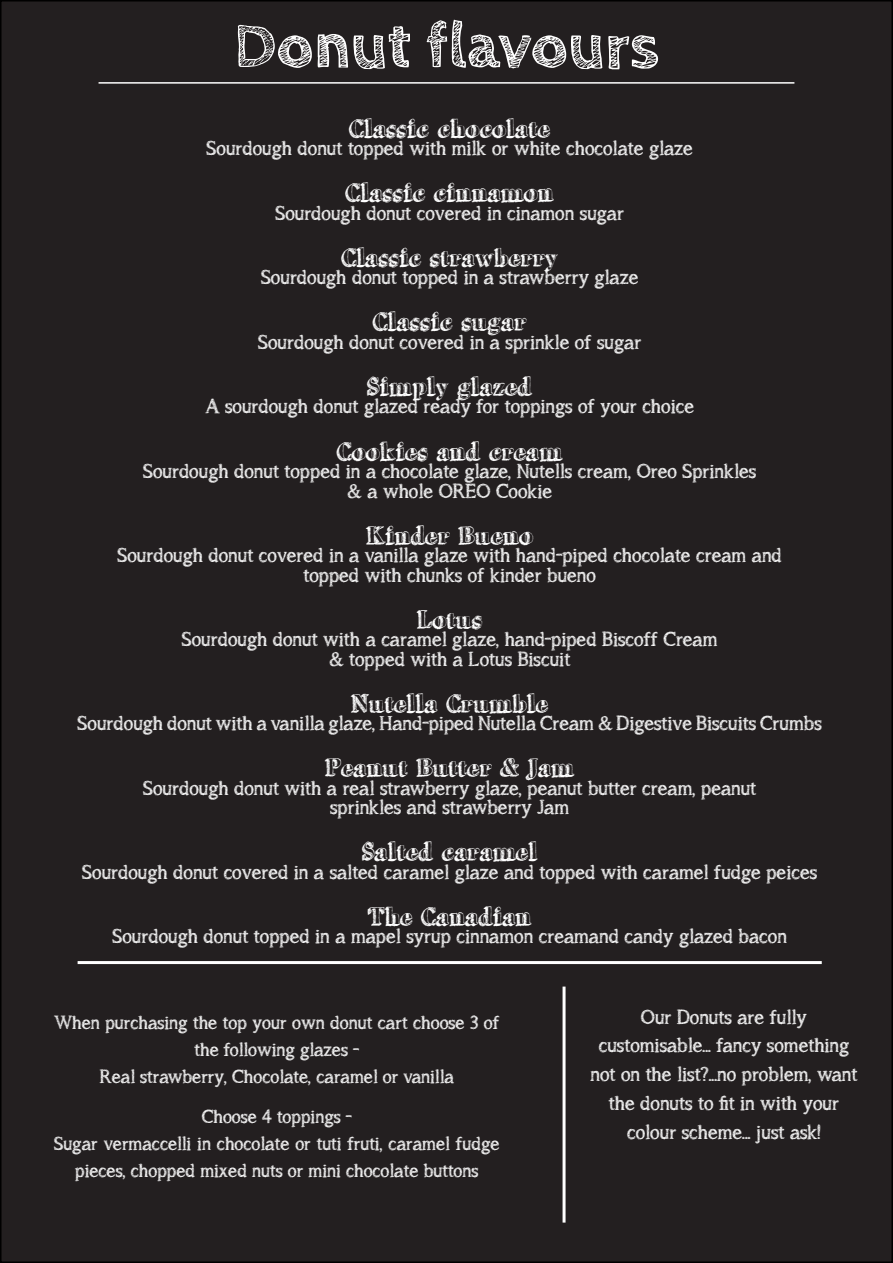
<style>
.page{position:relative;width:893px;height:1263px;background:#fff}
.page>*{position:absolute;margin:0;border:0;box-sizing:border-box;transform-origin:0 0}
.t1{font:700 64.5px "Cabin Sketch";color:#fff}
.t2{font:24px/28.8px "asongforjennifer";color:#fff;text-align:center}
.t3{font:24px "Grutch Shaded";color:#fff}
.t4{font:22.5px/27px "asongforjennifer";color:#fff;text-align:center}
</style>
<div class="page">
<div style="left:1px;top:1px;width:891px;height:1261px;background:#231f20"></div>
<hr style="left:99px;top:82px;width:695px;height:2px;background:#fff">
<hr style="left:563px;top:986px;width:3px;height:236px;background:#fff">
<hr style="left:78px;top:961px;width:744px;height:3px;background:#fff">
<p class="t1" style="left:234px;top:10px;width:427px">Donut flavours</p>
<p class="t3" style="left:349px;top:114px;width:202px">Classic chocolate</p>
<p class="t2" style="left:207px;top:134px;width:488px">Sourdough donut topped with milk or white chocolate glaze</p>
<p class="t3" style="left:345px;top:178px;width:210px">Classic cinnamon</p>
<p class="t2" style="left:275px;top:199px;width:350px">Sourdough donut covered in cinamon sugar</p>
<p class="t3" style="left:341px;top:243px;width:218px">Classic strawberry</p>
<p class="t2" style="left:261px;top:263px;width:379px">Sourdough donut topped in a strawberry glaze</p>
<p class="t3" style="left:373px;top:307px;width:155px">Classic sugar</p>
<p class="t2" style="left:258px;top:328px;width:385px">Sourdough donut covered in a sprinkle of sugar</p>
<p class="t3" style="left:367px;top:372px;width:166px">Simply glazed</p>
<p class="t2" style="left:205px;top:392px;width:490px">A sourdough donut glazed ready for toppings of your choice</p>
<p class="t3" style="left:337px;top:436px;width:227px">Cookies and cream</p>
<p class="t2" style="left:143px;top:457px;width:615px">Sourdough donut topped in a chocolate glaze, Nutells cream, Oreo Sprinkles</p>
<p class="t2" style="left:347px;top:476px;width:206px">&amp; a whole OREO Cookie</p>
<p class="t3" style="left:366px;top:520px;width:169px">Kinder Bueno</p>
<p class="t2" style="left:117px;top:541px;width:666px">Sourdough donut covered in a vanilla glaze with hand-piped chocolate cream and</p>
<p class="t2" style="left:303px;top:560px;width:294px">topped with chunks of kinder bueno</p>
<p class="t3" style="left:417px;top:604px;width:66px">Lotus</p>
<p class="t2" style="left:182px;top:625px;width:537px">Sourdough donut with a caramel glaze, hand-piped Biscoff Cream</p>
<p class="t2" style="left:329px;top:644px;width:243px">&amp; topped with a Lotus Biscuit</p>
<p class="t3" style="left:351px;top:688px;width:198px">Nutella Crumble</p>
<p class="t2" style="left:78px;top:709px;width:746px">Sourdough donut with a vanilla glaze, Hand-piped Nutella Cream &amp; Digestive Biscuits Crumbs</p>
<p class="t3" style="left:325px;top:753px;width:251px">Peanut Butter &amp; Jam</p>
<p class="t2" style="left:143px;top:773px;width:615px">Sourdough donut with a real strawberry glaze, peanut butter cream, peanut</p>
<p class="t2" style="left:330px;top:793px;width:241px">sprinkles and strawberry Jam</p>
<p class="t3" style="left:362px;top:837px;width:177px">Salted caramel</p>
<p class="t2" style="left:82px;top:857px;width:736px">Sourdough donut covered in a salted caramel glaze and topped with caramel fudge peices</p>
<p class="t3" style="left:368px;top:901px;width:165px">The Canadian</p>
<p class="t2" style="left:112px;top:922px;width:676px">Sourdough donut topped in a mapel syrup cinnamon creamand candy glazed bacon</p>
<p class="t4" style="left:54px;top:1009px;width:447px">When purchasing the top your own donut cart choose 3 of the following glazes -</p>
<p class="t4" style="left:100px;top:1063px;width:356px">Real strawberry, Chocolate, caramel or vanilla</p>
<p class="t4" style="left:202px;top:1102px;width:151px">Choose 4 toppings -</p>
<p class="t4" style="left:54px;top:1129px;width:447px">Sugar vermaccelli in chocolate or tuti fruti, caramel fudge pieces, chopped mixed nuts or mini chocolate buttons</p>
<p class="t2" style="left:590px;top:1002px;width:268px">Our Donuts are fully customisable... fancy something not on the list?...no problem, want the donuts to fit in with your colour scheme... just ask!</p>
</div>
